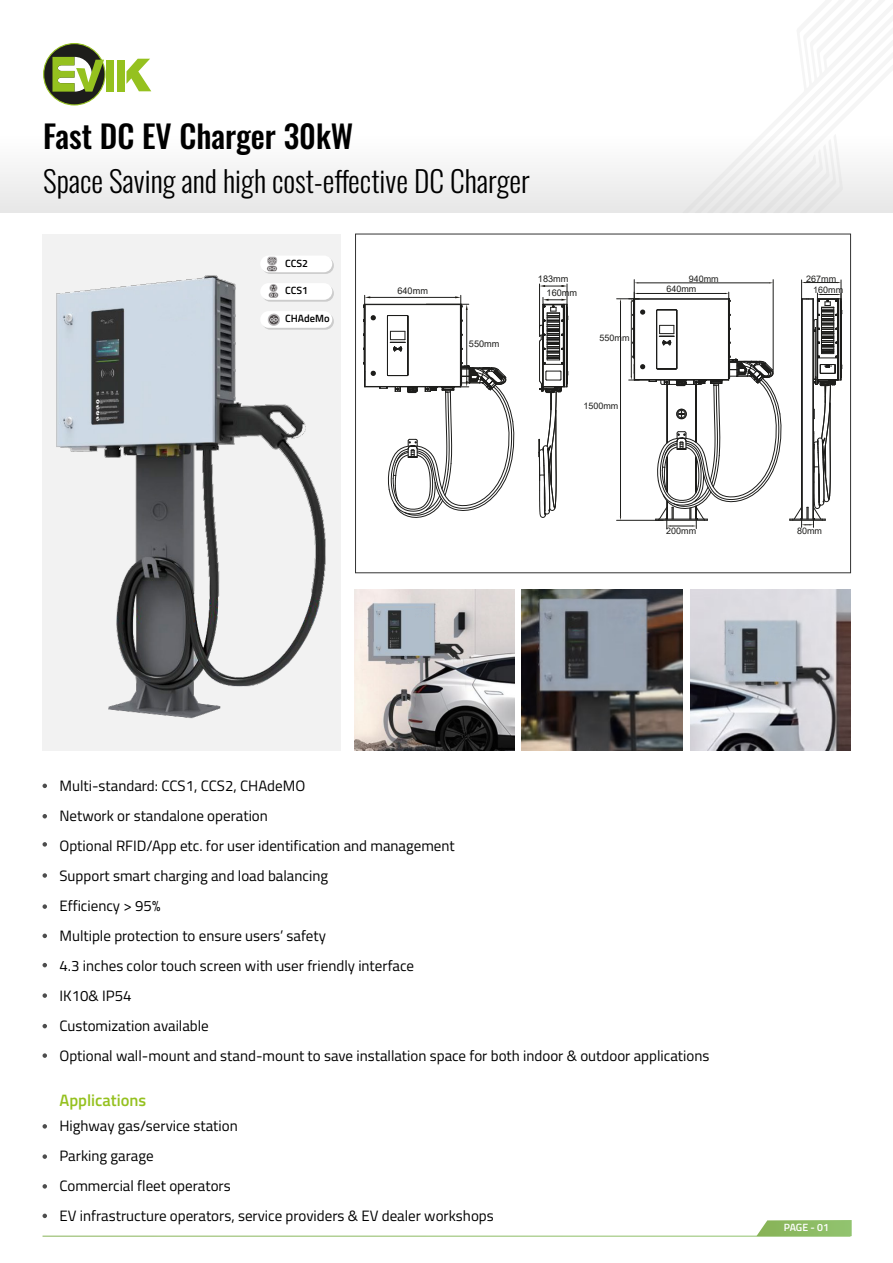
<style>
.page{position:relative;width:893px;height:1263px;background:#fff}
.page>*{position:absolute;margin:0;border:0;box-sizing:border-box;transform-origin:0 0}
.t1{font:500 31.5px "Oswald";color:#000}
.t2{font:300 29.4px "Oswald";color:#000}
.t3{font:600 16.5px "Titillium Web";color:#95c11f}
.t4{font:15px/30px "Titillium Web";color:#000}
.t5{font:600 10.5px "Titillium Web";color:#000}
.t6{font:600 10.5px "Titillium Web";letter-spacing:-.005em;color:#fff}
.t7{font:9.15px "Arial";color:#1d1d1b}
.t8{font:9px "Arial";color:#1d1d1b}
</style>
<div class="page">
<div style="left:43px;top:234px;width:297px;height:516px;background:#f2f2f2"></div>
<div style="left:0;top:1px;width:893px;height:212px;background:linear-gradient(to bottom,#fff,#f0f0f0)"></div>
<svg style="left:43px;top:43px;width:63px;height:62px"></svg>
<div style="left:107px;top:60px;width:7px;height:32px;background:#95c11f"></div>
<div style="left:118px;top:60px;width:7px;height:32px;background:#95c11f"></div>
<svg style="left:126px;top:59px;width:25px;height:32px"></svg>
<svg style="left:682px;top:1px;width:211px;height:212px"></svg>
<svg style="left:756px;top:1220px;width:96px;height:16px;background:#95c06f"></svg>
<div style="left:262px;top:257px;width:72px;height:17px;background:#e5e5e5;border-radius:8px"></div>
<div style="left:260px;top:256px;width:72px;height:16px;background:#fff;border-radius:8px"></div>
<svg style="left:43px;top:784px;width:4px;height:4px"></svg>
<svg style="left:43px;top:814px;width:4px;height:4px"></svg>
<svg style="left:43px;top:842px;width:4px;height:5px"></svg>
<svg style="left:43px;top:904px;width:4px;height:5px"></svg>
<svg style="left:43px;top:963px;width:4px;height:4px"></svg>
<svg style="left:43px;top:993px;width:4px;height:5px"></svg>
<svg style="left:43px;top:1024px;width:4px;height:4px"></svg>
<svg style="left:43px;top:1053px;width:4px;height:5px"></svg>
<svg style="left:43px;top:1154px;width:4px;height:5px"></svg>
<svg style="left:43px;top:1124px;width:4px;height:4px"></svg>
<svg style="left:43px;top:1213px;width:4px;height:5px"></svg>
<svg style="left:43px;top:1184px;width:4px;height:4px"></svg>
<svg style="left:43px;top:934px;width:4px;height:4px"></svg>
<svg style="left:43px;top:873px;width:4px;height:5px"></svg>
<svg style="left:267px;top:257px;width:11px;height:4px"></svg>
<img style="left:354px;top:590px;width:160px;height:160px">
<img style="left:690px;top:590px;width:160px;height:160px">
<img style="left:522px;top:590px;width:160px;height:160px">
<img style="left:42px;top:261px;width:314px;height:468px">
<svg style="left:789px;top:280px;width:54px;height:247px"></svg>
<svg style="left:617px;top:280px;width:165px;height:249px"></svg>
<hr style="left:567px;top:284px;width:1px;height:37px;background:#1d1d1b">
<hr style="left:539px;top:284px;width:1px;height:44px;background:#1d1d1b">
<svg style="left:540px;top:285px;width:27px;height:2px"></svg>
<hr style="left:543px;top:297px;width:1px;height:31px;background:#1d1d1b">
<svg style="left:538px;top:299px;width:31px;height:219px"></svg>
<hr style="left:370px;top:297px;width:86px;height:1px;background:#1d1d1b">
<hr style="left:460px;top:295px;width:1px;height:37px;background:#1d1d1b">
<hr style="left:364px;top:295px;width:1px;height:30px;background:#1d1d1b">
<svg style="left:363px;top:304px;width:152px;height:214px"></svg>
<h1 class="t1" style="left:43px;top:120px;width:312px">Fast DC EV Charger 30kW</h1>
<h2 class="t2" style="left:43px;top:155px;width:488px">Space Saving and high cost-effective DC Charger</h2>
<p class="t5" style="left:285px;top:255px;width:24px">CCS2</p>
<p class="t5" style="left:285px;top:283px;width:24px">CCS1</p>
<p class="t5" style="left:285px;top:311px;width:46px">CHAdeMo</p>
<p class="t7" style="left:538px;top:272px;width:32px">183mm</p>
<p class="t8" style="left:689px;top:272px;width:31px">940mm</p>
<p class="t7" style="left:397px;top:285px;width:32px">640mm</p>
<p class="t7" style="left:547px;top:287px;width:32px">160mm</p>
<p class="t7" style="left:469px;top:338px;width:32px">550mm</p>
<p class="t8" style="left:600px;top:332px;width:31px">550mm</p>
<p class="t8" style="left:583px;top:399px;width:36px">1500mm</p>
<p class="t8" style="left:666px;top:283px;width:31px">640mm</p>
<p class="t8" style="left:666px;top:525px;width:31px">200mm</p>
<p class="t8" style="left:806px;top:272px;width:31px">267mm</p>
<p class="t8" style="left:813px;top:284px;width:31px">160mm</p>
<p class="t8" style="left:797px;top:525px;width:26px">80mm</p>
<p class="t4" style="left:59px;top:770px;width:651px">Multi-standard: CCS1, CCS2, CHAdeMO<br>Network or standalone operation<br>Optional RFID/App etc. for user identification and management<br>Support smart charging and load balancing<br>Efficiency &gt; 95%<br>Multiple protection to ensure users’ safety<br>4.3 inches color touch screen with user friendly interface<br>IK10&amp; IP54<br>Customization available<br>Optional wall-mount and stand-mount to save installation space for both indoor &amp; outdoor applications</p>
<p class="t3" style="left:59px;top:1088px;width:88px">Applications</p>
<p class="t4" style="left:59px;top:1110px;width:436px">Highway gas/service station<br>Parking garage<br>Commercial fleet operators<br>EV infrastructure operators, service providers &amp; EV dealer workshops</p>
<p class="t6" style="left:784px;top:1219px;width:47px">PAGE - 01</p>
</div>
